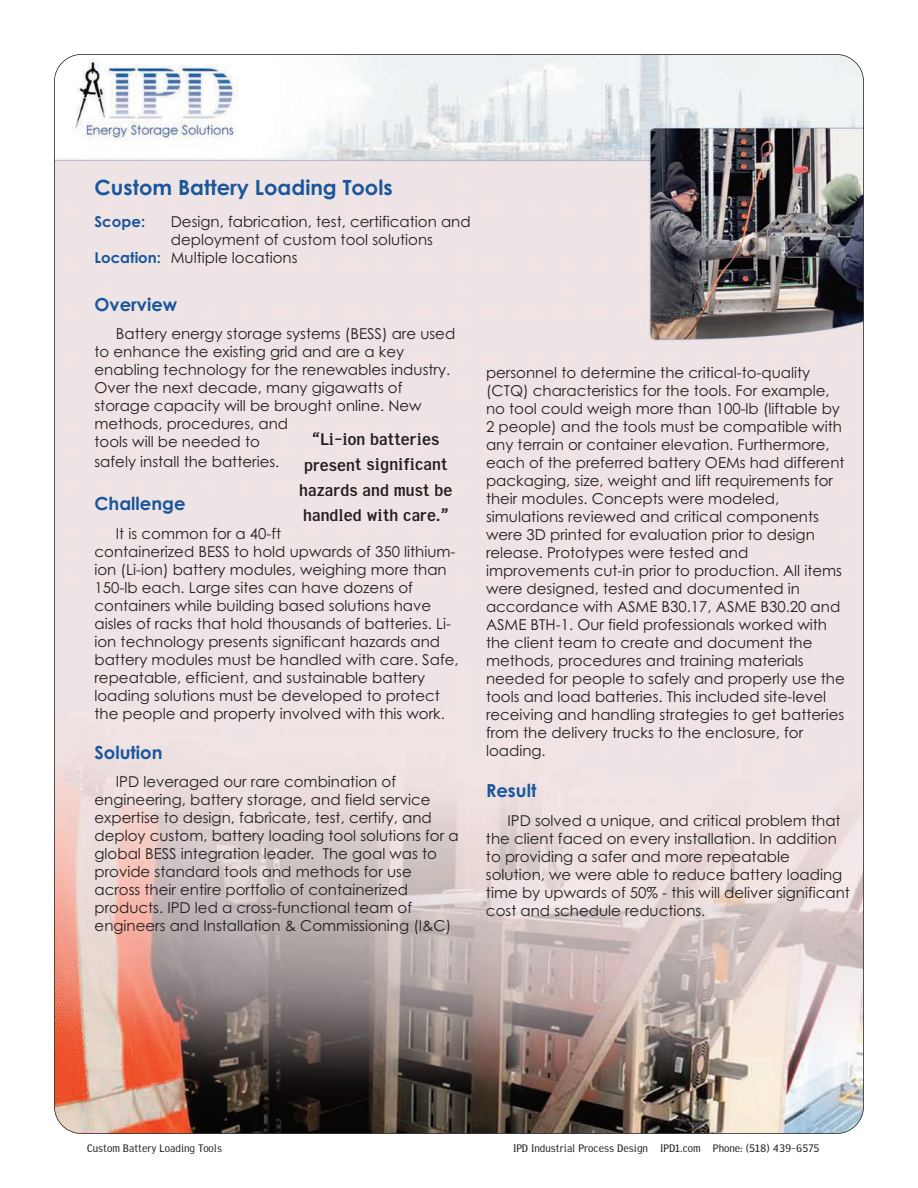
<style>
.page{position:relative;width:918px;height:1188px;background:#fff}
.page>*{position:absolute;margin:0;border:0;box-sizing:border-box;transform-origin:0 0}
.t1{font:700 21px/25.2px "Son Gothic";color:#231f20;text-align:center}
.t2{font:700 21px "Century Gothic";color:#1a569c}
.t3{font:700 18px "Century Gothic";color:#1a569c}
.t4{font:15px/18px "Century Gothic";color:#231f20}
.t5{font:700 15px "Century Gothic";color:#1a569c}
.t6{font:13.5px "Son Gothic";color:#231f20}
.s1{font-weight:700;color:#1a569c}
</style>
<div class="page">
<img style="left:54px;top:54px;width:810px;height:1080px;border-radius:27px">
<h1 class="t2" style="left:94px;top:176px;width:300px">Custom Battery Loading Tools</h1>
<p class="t5" style="left:94px;top:213px;width:52px">Scope:</p>
<p class="t4" style="left:171px;top:213px;width:301px">Design, fabrication, test, certification and</p>
<p class="t4" style="left:171px;top:231px;width:264px">deployment of custom tool solutions</p>
<p class="t4" style="left:94px;top:249px;width:205px"><span class="s1">Location:</span> Multiple locations</p>
<p class="t3" style="left:94px;top:294px;width:84px">Overview</p>
<p class="t4" style="left:94px;top:325px;width:362px;text-indent:21px">Battery energy storage systems (BESS) are used to enhance the existing grid and are a key enabling technology for the renewables industry.<br>Over the next decade, many gigawatts of storage capacity will be brought online. New methods, procedures, and<br>tools will be needed to</p>
<p class="t4" style="left:94px;top:453px;width:186px">safely install the batteries.</p>
<p class="t3" style="left:94px;top:494px;width:93px">Challenge</p>
<p class="t4" style="left:94px;top:524px;width:366px;text-indent:21px">It is common for a 40-ft<br>containerized BESS to hold upwards of 350 lithium&shy;ion (Li-ion) battery modules, weighing more than 150-lb each. Large sites can have dozens of containers while building based solutions have aisles of racks that hold thousands of batteries. Li&shy;ion technology presents significant hazards and battery modules must be handled with care. Safe, repeatable, efficient, and sustainable battery loading solutions must be developed to protect the people and property involved with this work.</p>
<p class="t3" style="left:94px;top:742px;width:70px">Solution</p>
<p class="t4" style="left:94px;top:773px;width:366px;text-indent:21px">IPD leveraged our rare combination of engineering, battery storage, and field service expertise to design, fabricate, test, certify, and deploy custom, battery loading tool solutions for a global BESS integration leader. The goal was to provide standard tools and methods for use across their entire portfolio of containerized products. IPD led a cross-functional team of engineers and Installation &amp; Commissioning (I&amp;C)</p>
<h1 class="t1" style="left:299px;top:425px;width:155px">“Li-ion batteries present significant hazards and must be handled with care.”</h1>
<p class="t4" style="left:486px;top:363px;width:360px">personnel to determine the critical-to-quality (CTQ) characteristics for the tools. For example, no tool could weigh more than 100-lb (liftable by 2 people) and the tools must be compatible with any terrain or container elevation. Furthermore, each of the preferred battery OEMs had different packaging, size, weight and lift requirements for their modules. Concepts were modeled, simulations reviewed and critical components were 3D printed for evaluation prior to design release. Prototypes were tested and improvements cut-in prior to production. All items were designed, tested and documented in accordance with ASME B30.17, ASME B30.20 and ASME BTH-1. Our field professionals worked with the client team to create and document the methods, procedures and training materials needed for people to safely and properly use the tools and load batteries. This included site-level receiving and handling strategies to get batteries from the delivery trucks to the enclosure, for loading.</p>
<p class="t3" style="left:486px;top:781px;width:52px">Result</p>
<p class="t4" style="left:486px;top:812px;width:365px;text-indent:21px">IPD solved a unique, and critical problem that the client faced on every installation. In addition to providing a safer and more repeatable solution, we were able to reduce battery loading time by upwards of 50% - this will deliver significant cost and schedule reductions.</p>
<p class="t6" style="left:87px;top:1139px;width:137px">Custom Battery Loading Tools</p>
<p class="t6" style="left:513px;top:1139px;width:308px">IPD Industrial Process Design IPD1.com Phone: (518) 439-6575</p>
</div>
